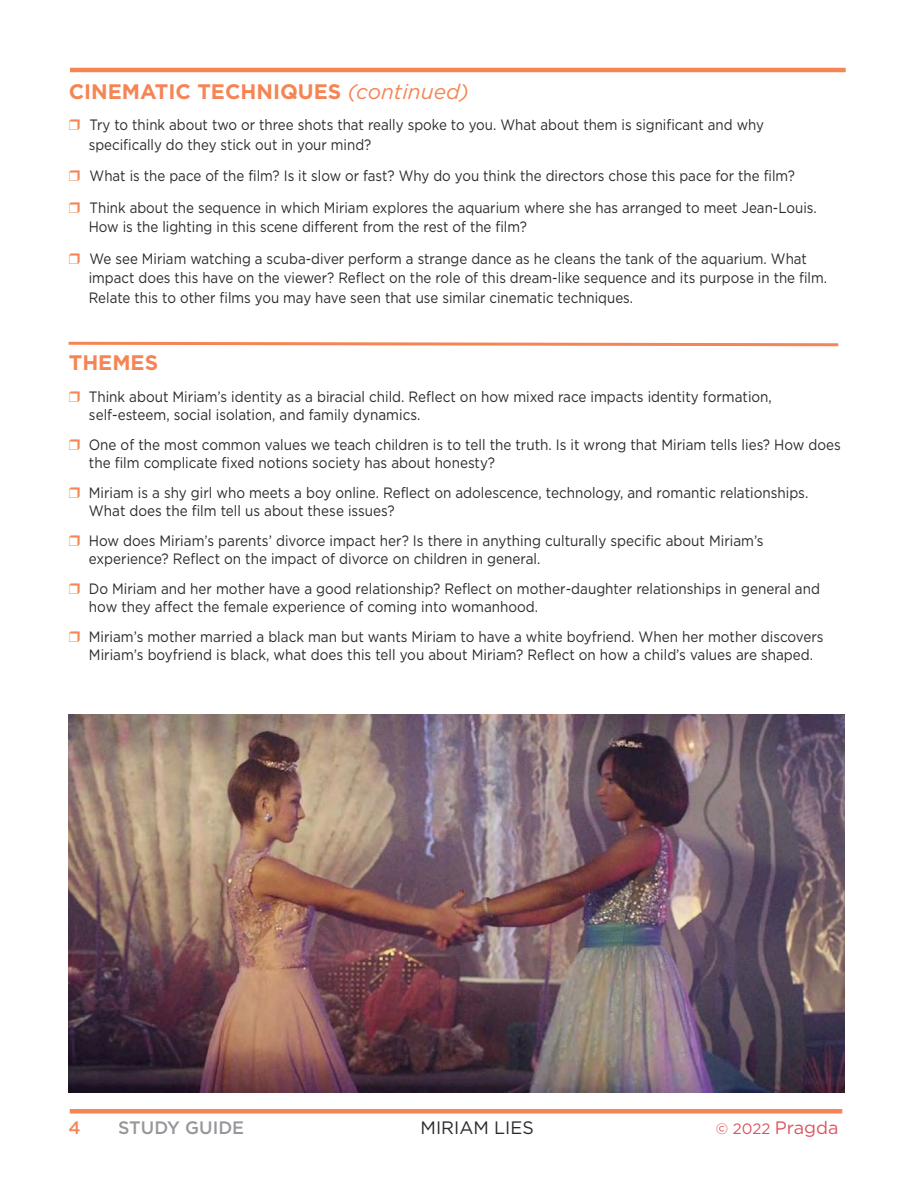
<style>
.page{position:relative;width:918px;height:1188px;background:#fff}
.page>*{position:absolute;margin:0;border:0;box-sizing:border-box;transform-origin:0 0}
.t1{font:700 21px "Gotham HTF";color:#f58555}
.t2{font:18px "Gotham HTF";color:#da5560}
.t3{font:500 18px "Gotham HTF";color:#95979a}
.t4{font:18px "Gotham HTF";color:#2b292a}
.t5{font:500 18px "Gotham HTF";color:#f58555}
.t6{font:15px/18px "Gotham HTF";color:#2b292a;scale:.9 1}
.t7{font:15px/19.5px "Gotham HTF";color:#2b292a;scale:.89 1}
.s1{font-weight:400;font-style:italic}
.s2{color:#f58555}
.s3{font-size:15px}
</style>
<div class="page">
<div style="left:70px;top:1109px;width:772px;height:5px;background:#f58555"></div>
<hr style="left:70px;top:68px;width:776px;height:4px;background:#f58555">
<svg style="left:68px;top:341px;width:771px;height:6px"></svg>
<img style="left:69px;top:714px;width:775px;height:379px">
<h1 class="t1" style="left:69px;top:83px;width:402px">CINEMATIC TECHNIQUES <span class="s1">(continued)</span></h1>
<p class="t7" style="left:89px;top:116px;width:760px;text-indent:-20px"><span class="s2">❒</span> Try to think about two or three shots that really spoke to you. What about them is significant and why specifically do they stick out in your mind?</p>
<p class="t7" style="left:69px;top:161px;width:842px;line-height:31.5px"><span class="s2">❒</span> What is the pace of the film? Is it slow or fast? Why do you think the directors chose this pace for the film?<br><span class="s2">❒</span> Think about the sequence in which Miriam explores the aquarium where she has arranged to meet Jean-Louis.</p>
<p class="t7" style="left:69px;top:212px;width:831px;line-height:31.5px;text-indent:20px">How is the lighting in this scene different from the rest of the film?<br><span class="s2">❒</span> We see Miriam watching a scuba-diver perform a strange dance as he cleans the tank of the aquarium. What</p>
<p class="t7" style="left:89px;top:269px;width:831px">impact does this have on the viewer? Reflect on the role of this dream-like sequence and its purpose in the film.<br>Relate this to other films you may have seen that use similar cinematic techniques.</p>
<h1 class="t1" style="left:69px;top:355px;width:91px">THEMES</h1>
<p class="t6" style="left:89px;top:388px;width:760px;text-indent:-20px"><span class="s2">❒</span> Think about Miriam’s identity as a biracial child. Reflect on how mixed race impacts identity formation, self-esteem, social isolation, and family dynamics.</p>
<p class="t6" style="left:89px;top:436px;width:837px;text-indent:-20px"><span class="s2">❒</span> One of the most common values we teach children is to tell the truth. Is it wrong that Miriam tells lies? How does the film complicate fixed notions society has about honesty?</p>
<p class="t6" style="left:89px;top:484px;width:801px;text-indent:-20px"><span class="s2">❒</span> Miriam is a shy girl who meets a boy online. Reflect on adolescence, technology, and romantic relationships.<br>What does the film tell us about these issues?</p>
<p class="t6" style="left:89px;top:532px;width:751px;text-indent:-20px"><span class="s2">❒</span> How does Miriam’s parents’ divorce impact her? Is there in anything culturally specific about Miriam’s experience? Reflect on the impact of divorce on children in general.</p>
<p class="t6" style="left:89px;top:580px;width:814px;text-indent:-20px"><span class="s2">❒</span> Do Miriam and her mother have a good relationship? Reflect on mother-daughter relationships in general and how they affect the female experience of coming into womanhood.</p>
<p class="t6" style="left:89px;top:628px;width:818px;text-indent:-20px"><span class="s2">❒</span> Miriam’s mother married a black man but wants Miriam to have a white boyfriend. When her mother discovers<br>Miriam’s boyfriend is black, what does this tell you about Miriam? Reflect on how a child’s values are shaped.</p>
<p class="t5" style="left:69px;top:1120px;width:14px">4</p>
<p class="t3" style="left:118px;top:1120px;width:128px">STUDY GUIDE</p>
<p class="t4" style="left:421px;top:1120px;width:115px">MIRIAM LIES</p>
<p class="t2" style="left:716px;top:1120px;width:124px"><span class="s3">© 2022</span> Pragda</p>
</div>
